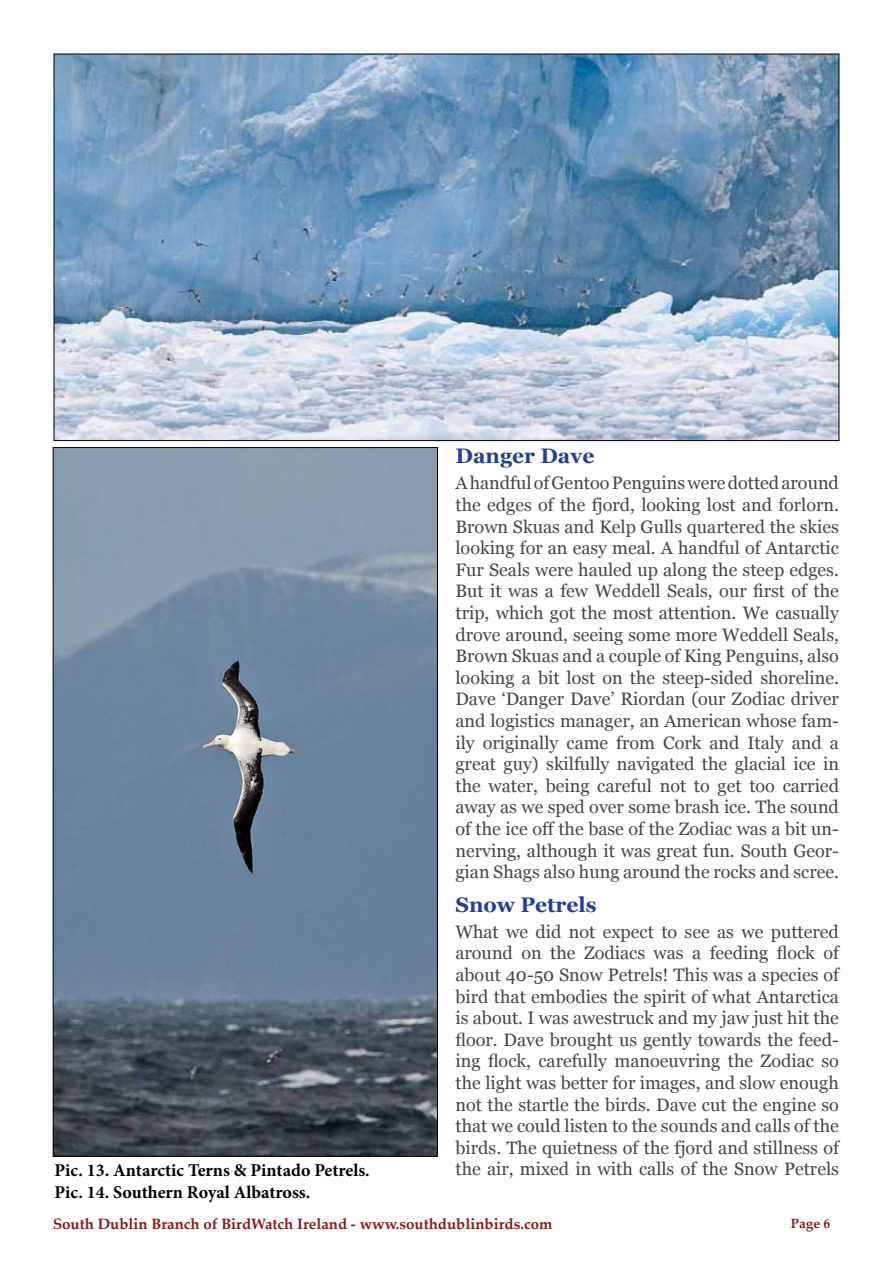
<style>
.page{position:relative;width:893px;height:1263px;background:#fff}
.page>*{position:absolute;margin:0;border:0;box-sizing:border-box;transform-origin:0 0}
.t1{font:700 21px "Georgia";color:#25408f}
.t2{font:18px/21.6px "Georgia";color:#464547;text-align:justify}
.t3{font:700 18px "Minion Pro";color:#000}
.t4{font:700 15px "Palatino Linotype";color:#87181b}
.t5{font:700 13.5px "Palatino Linotype";color:#87181b}
</style>
<div class="page">
<img style="left:56px;top:56px;width:781px;height:383px">
<img style="left:55px;top:449px;width:381px;height:706px">
<p class="t1" style="left:455px;top:444px;width:140px">Danger Dave</p>
<p class="t2" style="left:455px;top:472px;width:385px">A handful of Gentoo Penguins were dotted around the edges of the fjord, looking lost and forlorn.<br>Brown Skuas and Kelp Gulls quartered the skies looking for an easy meal. A handful of Antarctic Fur Seals were hauled up along the steep edges.<br>But it was a few Weddell Seals, our first of the trip, which got the most attention. We casually drove around, seeing some more Weddell Seals, Brown Skuas and a couple of King Penguins, also looking a bit lost on the steep-sided shoreline.<br>Dave ‘Danger Dave’ Riordan (our Zodiac driver and logistics manager, an American whose fam&shy;ily originally came from Cork and Italy and a great guy) skilfully navigated the glacial ice in the water, being careful not to get too carried away as we sped over some brash ice. The sound of the ice off the base of the Zodiac was a bit un&shy;nerving, although it was great fun. South Geor&shy;gian Shags also hung around the rocks and scree.</p>
<p class="t1" style="left:455px;top:893px;width:142px">Snow Petrels</p>
<p class="t2" style="left:455px;top:921px;width:385px">What we did not expect to see as we puttered around on the Zodiacs was a feeding flock of about 40-50 Snow Petrels! This was a species of bird that embodies the spirit of what Antarctica is about. I was awestruck and my jaw just hit the floor. Dave brought us gently towards the feed&shy;ing flock, carefully manoeuvring the Zodiac so the light was better for images, and slow enough not the startle the birds. Dave cut the engine so that we could listen to the sounds and calls of the birds. The quietness of the fjord and stillness of</p>
<p class="t3" style="left:55px;top:1158px;width:317px">Pic. 13. Antarctic Terns &amp; Pintado Petrels.</p>
<p class="t2" style="left:455px;top:1158px;width:385px">the air, mixed in with calls of the Snow Petrels</p>
<p class="t3" style="left:55px;top:1179px;width:257px">Pic. 14. Southern Royal Albatross.</p>
<p class="t4" style="left:53px;top:1213px;width:501px">South Dublin Branch of BirdWatch Ireland - www.southdublinbirds.com</p>
<p class="t5" style="left:791px;top:1214px;width:41px">Page 6</p>
</div>
